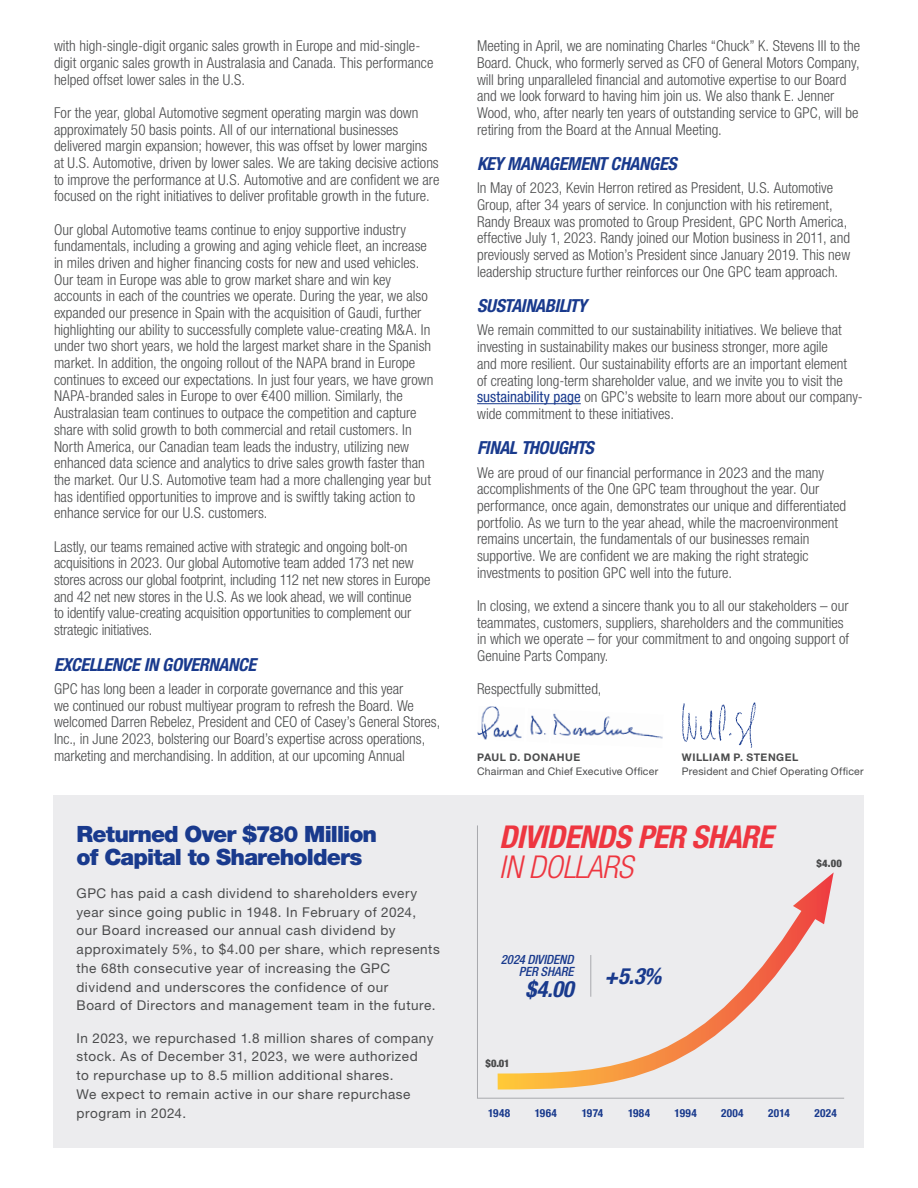
<style>
.page{position:relative;width:918px;height:1188px;background:#fff}
.page>*{position:absolute;margin:0;border:0;box-sizing:border-box;transform-origin:0 0}
.t1{font:italic 700 condensed 31.5px "Helvetica Neue LT Std";letter-spacing:-.015em;color:#ee3640}
.t2{font:italic 300 condensed 31.5px "Helvetica Neue LT Std";letter-spacing:-.015em;color:#ee3640}
.t3{font:900 22.5px/23.2px "Helvetica Neue LT Std";letter-spacing:-.04em;color:#193a8d}
.t4{font:italic 700 condensed 22.5px "Helvetica Neue LT Std";color:#193a8d}
.t5{font:italic 700 condensed 18px "Helvetica Neue LT Std";letter-spacing:-.025em;color:#193a8d}
.t6{font:300 condensed 15px/16.6px "Helvetica Neue LT Std";color:#4b4c4d}
.t7{font:13.5px/18.8px "Helvetica Neue LT Std";letter-spacing:.04em;color:#4b4c4d}
.t8{font:italic 500 condensed 12.75px/11.6px "Helvetica Neue LT Std";letter-spacing:-.005em;color:#193a8d;text-align:right}
.t9{font:700 condensed 11.25px "Helvetica Neue";letter-spacing:.025em;color:#193a8d}
.t10{font:10.5px "Helvetica Neue LT Std";letter-spacing:.02em;color:#4b4c4d}
.t11{font:700 10.5px "Helvetica Neue LT Std";letter-spacing:.05em;color:#4b4c4d}
.t12{font:900 condensed 10.5px "Helvetica Neue";color:#4b4c4d}
.s1{font-weight:400;color:#193a8d}
</style>
<div class="page">
<div style="left:54px;top:795px;width:810px;height:353px;background:#ececee"></div>
<hr style="left:477px;top:403px;width:104px;height:1px;background:#193a8d">
<img style="left:682px;top:702px;width:73px;height:46px">
<img style="left:477px;top:706px;width:45px;height:34px">
<img style="left:530px;top:715px;width:16px;height:20px">
<img style="left:553px;top:713px;width:110px;height:26px">
<svg style="left:477px;top:825px;width:367px;height:274px"></svg>
<svg style="left:482px;top:876px;width:359px;height:222px"></svg>
<svg style="left:793px;top:872px;width:41px;height:52px"></svg>
<hr style="left:590px;top:955px;width:1px;height:42px;background:#a8a9ad">
<p class="t6" style="left:54px;top:39px;width:381px">with high-single-digit organic sales growth in Europe and mid-single&shy;digit organic sales growth in Australasia and Canada. This performance helped offset lower sales in the U.S.</p>
<p class="t6" style="left:54px;top:106px;width:387px">For the year, global Automotive segment operating margin was down approximately 50 basis points. All of our international businesses delivered margin expansion; however, this was offset by lower margins at U.S. Automotive, driven by lower sales. We are taking decisive actions to improve the performance at U.S. Automotive and are confident we are focused on the right initiatives to deliver profitable growth in the future.</p>
<p class="t6" style="left:54px;top:222px;width:381px">Our global Automotive teams continue to enjoy supportive industry fundamentals, including a growing and aging vehicle fleet, an increase in miles driven and higher financing costs for new and used vehicles.<br>Our team in Europe was able to grow market share and win key accounts in each of the countries we operate. During the year, we also expanded our presence in Spain with the acquisition of Gaudi, further highlighting our ability to successfully complete value-creating M&amp;A. In under two short years, we hold the largest market share in the Spanish market. In addition, the ongoing rollout of the NAPA brand in Europe continues to exceed our expectations. In just four years, we have grown NAPA-branded sales in Europe to over €400 million. Similarly, the Australasian team continues to outpace the competition and capture share with solid growth to both commercial and retail customers. In North America, our Canadian team leads the industry, utilizing new enhanced data science and analytics to drive sales growth faster than the market. Our U.S. Automotive team had a more challenging year but has identified opportunities to improve and is swiftly taking action to enhance service for our U.S. customers.</p>
<p class="t6" style="left:54px;top:539px;width:378px">Lastly, our teams remained active with strategic and ongoing bolt-on acquisitions in 2023. Our global Automotive team added 173 net new stores across our global footprint, including 112 net new stores in Europe and 42 net new stores in the U.S. As we look ahead, we will continue<br>to identify value-creating acquisition opportunities to complement our strategic initiatives.</p>
<p class="t5" style="left:54px;top:654px;width:204px">EXCELLENCE IN GOVERNANCE</p>
<p class="t6" style="left:54px;top:682px;width:388px">GPC has long been a leader in corporate governance and this year<br>we continued our robust multiyear program to refresh the Board. We welcomed Darren Rebelez, President and CEO of Casey’s General Stores, Inc., in June 2023, bolstering our Board’s expertise across operations, marketing and merchandising. In addition, at our upcoming Annual</p>
<h2 class="t3" style="left:77px;top:822px;width:302px">Returned Over $780 Million of Capital to Shareholders</h2>
<p class="t7" style="left:77px;top:885px;width:365px">GPC has paid a cash dividend to shareholders every year since going public in 1948. In February of 2024, our Board increased our annual cash dividend by approximately 5%, to $4.00 per share, which represents the 68th consecutive year of increasing the GPC dividend and underscores the confidence of our<br>Board of Directors and management team in the future.</p>
<p class="t7" style="left:77px;top:1029px;width:358px">In 2023, we repurchased 1.8 million shares of company stock. As of December 31, 2023, we were authorized<br>to repurchase up to 8.5 million additional shares.<br>We expect to remain active in our share repurchase program in 2024.</p>
<p class="t6" style="left:477px;top:39px;width:384px">Meeting in April, we are nominating Charles “Chuck” K. Stevens III to the Board. Chuck, who formerly served as CFO of General Motors Company, will bring unparalleled financial and automotive expertise to our Board and we look forward to having him join us. We also thank E. Jenner Wood, who, after nearly ten years of outstanding service to GPC, will be retiring from the Board at the Annual Meeting.</p>
<p class="t5" style="left:477px;top:153px;width:201px">KEY MANAGEMENT CHANGES</p>
<p class="t6" style="left:477px;top:181px;width:375px">In May of 2023, Kevin Herron retired as President, U.S. Automotive Group, after 34 years of service. In conjunction with his retirement, Randy Breaux was promoted to Group President, GPC North America, effective July 1, 2023. Randy joined our Motion business in 2011, and previously served as Motion’s President since January 2019. This new leadership structure further reinforces our One GPC team approach.</p>
<p class="t5" style="left:477px;top:295px;width:111px">SUSTAINABILITY</p>
<p class="t6" style="left:477px;top:323px;width:387px">We remain committed to our sustainability initiatives. We believe that investing in sustainability makes our business stronger, more agile<br>and more resilient. Our sustainability efforts are an important element<br>of creating long-term shareholder value, and we invite you to visit the <span class="s1">sustainability page</span> on GPC’s website to learn more about our company&shy;wide commitment to these initiatives.</p>
<p class="t5" style="left:477px;top:437px;width:118px">FINAL THOUGHTS</p>
<p class="t6" style="left:477px;top:465px;width:370px">We are proud of our financial performance in 2023 and the many accomplishments of the One GPC team throughout the year. Our performance, once again, demonstrates our unique and differentiated portfolio. As we turn to the year ahead, while the macroenvironment remains uncertain, the fundamentals of our businesses remain supportive. We are confident we are making the right strategic investments to position GPC well into the future.</p>
<p class="t6" style="left:477px;top:599px;width:373px">In closing, we extend a sincere thank you to all our stakeholders – our teammates, customers, suppliers, shareholders and the communities in which we operate – for your commitment to and ongoing support of Genuine Parts Company.</p>
<p class="t6" style="left:477px;top:682px;width:126px">Respectfully submitted,</p>
<p class="t11" style="left:477px;top:753px;width:105px">PAUL D. DONAHUE</p>
<p class="t10" style="left:477px;top:768px;width:183px">Chairman and Chief Executive Officer</p>
<p class="t11" style="left:682px;top:753px;width:118px">WILLIAM P. STENGEL</p>
<p class="t10" style="left:682px;top:768px;width:183px">President and Chief Operating Officer</p>
<h1 class="t1" style="left:499px;top:819px;width:275px">DIVIDENDS PER SHARE</h1>
<h1 class="t2" style="left:499px;top:849px;width:135px">IN DOLLARS</h1>
<p class="t8" style="left:501px;top:954px;width:74px">2024 DIVIDEND<br>PER SHARE</p>
<h2 class="t4" style="left:526px;top:976px;width:50px">$4.00</h2>
<p class="t12" style="left:486px;top:1056px;width:26px">$0.01</p>
<h2 class="t4" style="left:605px;top:963px;width:58px">+5.3%</h2>
<p class="t12" style="left:817px;top:857px;width:27px">$4.00</p>
<p class="t9" style="left:488px;top:1107px;width:24px">1948</p>
<p class="t9" style="left:535px;top:1107px;width:24px">1964</p>
<p class="t9" style="left:582px;top:1107px;width:23px">1974</p>
<p class="t9" style="left:628px;top:1107px;width:24px">1984</p>
<p class="t9" style="left:675px;top:1107px;width:24px">1994</p>
<p class="t9" style="left:721px;top:1107px;width:24px">2004</p>
<p class="t9" style="left:768px;top:1107px;width:23px">2014</p>
<p class="t9" style="left:814px;top:1107px;width:24px">2024</p>
</div>
